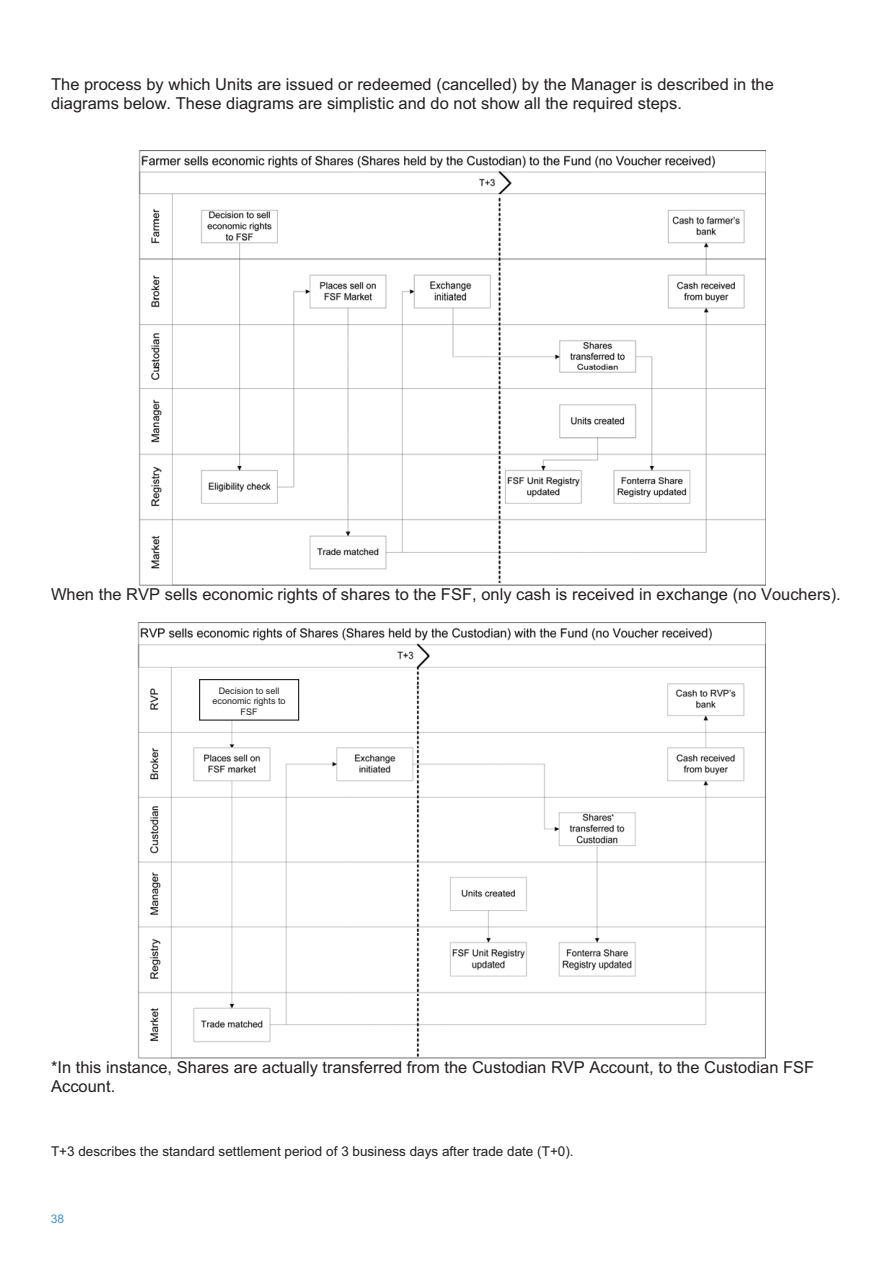
<style>
.page{position:relative;width:893px;height:1263px;background:#fff}
.page>*{position:absolute;margin:0;border:0;box-sizing:border-box;transform-origin:0 0}
.t1{font:16.5px/19px "Arial";color:#231f20}
.t2{font:13.5px "Arial";color:#231f20}
.t3{font:12px "Arial";color:#4091ce}
.t4{font:9px/10.4px "Arial";color:#231f20;text-align:center}
</style>
<div class="page">
<img style="left:138px;top:150px;width:627px;height:435px">
<img style="left:137px;top:623px;width:629px;height:435px">
<div style="left:200px;top:680px;width:99px;height:40px;background:#fff"></div>
<div style="left:199px;top:679px;width:100px;height:42px;border:1px solid #231f20"></div>
<p class="t1" style="left:51px;top:76px;width:724px">The process by which Units are issued or redeemed (cancelled) by the Manager is described in the diagrams below. These diagrams are simplistic and do not show all the required steps.</p>
<p class="t1" style="left:51px;top:587px;width:791px">When the RVP sells economic rights of shares to the FSF, only cash is received in exchange (no Vouchers).</p>
<p class="t4" style="left:213px;top:686px;width:75px">Decision to sell economic rights to<br>FSF</p>
<p class="t1" style="left:51px;top:1060px;width:765px">*In this instance, Shares are actually transferred from the Custodian RVP Account, to the Custodian FSF<br>Account.</p>
<p class="t2" style="left:51px;top:1146px;width:524px">T+3 describes the standard settlement period of 3 business days after trade date (T+0).</p>
<p class="t3" style="left:51px;top:1214px;width:15px">38</p>
</div>
